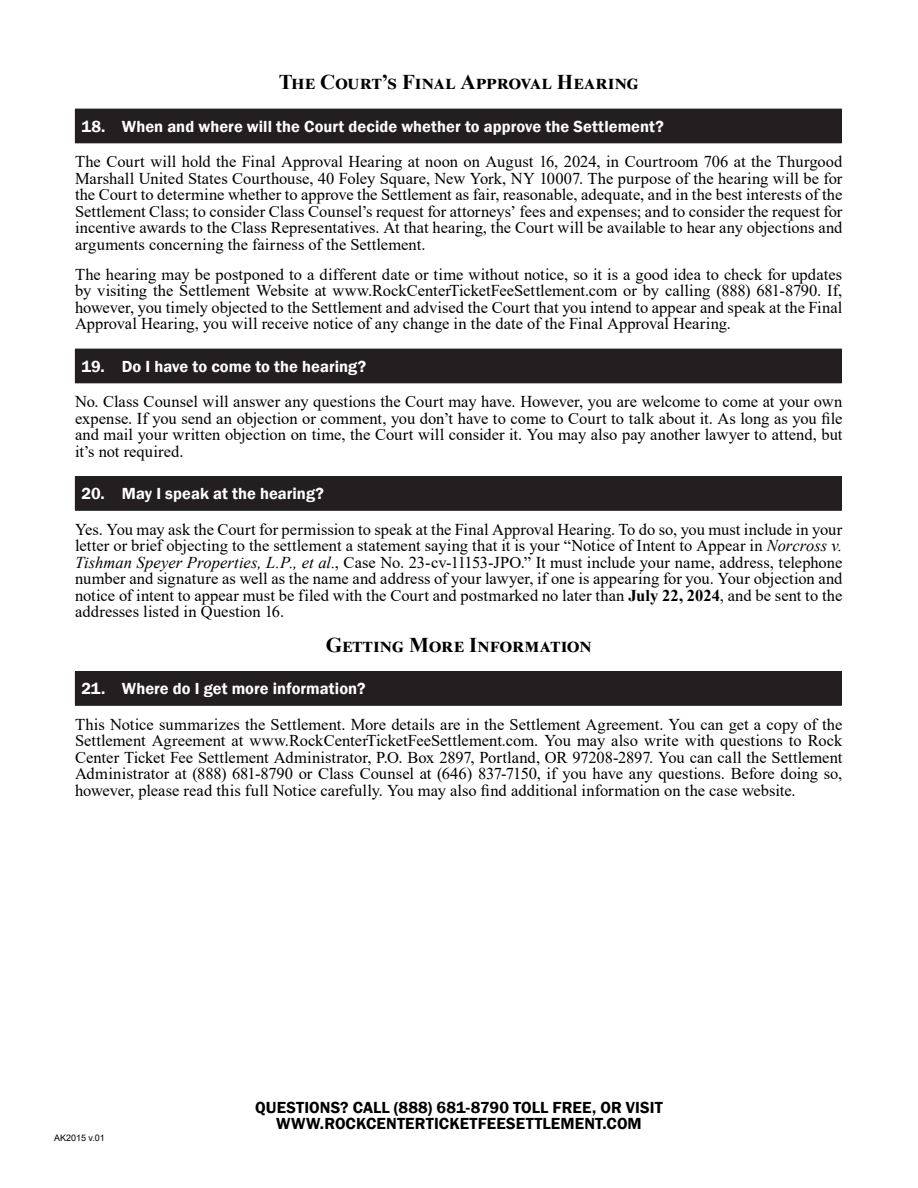
<style>
.page{position:relative;width:918px;height:1188px;background:#fff}
.page>*{position:absolute;margin:0;border:0;box-sizing:border-box;transform-origin:0 0}
.Body_Copy{font:700 21px "Times New Roman";letter-spacing:.03em;color:#000}
.Body_Copy-2{font:16.5px/16.5px "Times New Roman";color:#000;text-align:justify}
.t1{font:600 16.5px "Franklin Gothic";color:#fff}
.t2{font:600 16.5px/16.5px "Franklin Gothic";letter-spacing:.005em;color:#000;text-align:center}
.t3{font:9px "Arial";color:#000}
.s1{font-style:italic}
.s2{font-weight:700}
</style>
<div class="page">
<div style="left:75px;top:109px;width:766px;height:34px;background:#231f20"></div>
<hr style="left:841px;top:109px;width:1px;height:33px;background:#231f20">
<hr style="left:75px;top:142px;width:767px;height:1px;background:#231f20">
<div style="left:75px;top:349px;width:766px;height:34px;background:#231f20"></div>
<hr style="left:841px;top:349px;width:1px;height:33px;background:#231f20">
<hr style="left:75px;top:382px;width:767px;height:1px;background:#231f20">
<div style="left:75px;top:477px;width:766px;height:33px;background:#231f20"></div>
<hr style="left:75px;top:476px;width:767px;height:1px;background:#231f20">
<hr style="left:841px;top:477px;width:1px;height:33px;background:#231f20">
<hr style="left:75px;top:510px;width:767px;height:1px;background:#231f20">
<div style="left:75px;top:672px;width:766px;height:33px;background:#231f20"></div>
<hr style="left:75px;top:671px;width:767px;height:1px;background:#231f20">
<hr style="left:841px;top:672px;width:1px;height:33px;background:#231f20">
<hr style="left:75px;top:705px;width:767px;height:1px;background:#231f20">
<p class="Body_Copy" style="left:279px;top:67px;width:362px">The Court’s Final Approval Hearing</p>
<p class="t1" style="left:81px;top:116px;width:584px">18. When and where will the Court decide whether to approve the Settlement?</p>
<p class="Body_Copy-2" style="left:75px;top:153px;width:769px">The Court will hold the Final Approval Hearing at noon on August 16, 2024, in Courtroom 706 at the Thurgood Marshall United States Courthouse, 40 Foley Square, New York, NY 10007. The purpose of the hearing will be for the Court to determine whether to approve the Settlement as fair, reasonable, adequate, and in the best interests of the Settlement Class; to consider Class Counsel’s request for attorneys’ fees and expenses; and to consider the request for incentive awards to the Class Representatives. At that hearing, the Court will be available to hear any objections and arguments concerning the fairness of the Settlement.</p>
<p class="Body_Copy-2" style="left:75px;top:265px;width:769px">The hearing may be postponed to a different date or time without notice, so it is a good idea to check for updates by visiting the Settlement Website at www.RockCenterTicketFeeSettlement.com or by calling (888) 681-8790. If, however, you timely objected to the Settlement and advised the Court that you intend to appear and speak at the Final Approval Hearing, you will receive notice of any change in the date of the Final Approval Hearing.</p>
<p class="t1" style="left:81px;top:356px;width:286px">19. Do I have to come to the hearing?</p>
<p class="Body_Copy-2" style="left:75px;top:393px;width:769px">No. Class Counsel will answer any questions the Court may have. However, you are welcome to come at your own expense. If you send an objection or comment, you don’t have to come to Court to talk about it. As long as you file and mail your written objection on time, the Court will consider it. You may also pay another lawyer to attend, but it’s not required.</p>
<p class="t1" style="left:81px;top:484px;width:244px">20. May I speak at the hearing?</p>
<p class="Body_Copy-2" style="left:75px;top:520px;width:769px">Yes. You may ask the Court for permission to speak at the Final Approval Hearing. To do so, you must include in your letter or brief objecting to the settlement a statement saying that it is your “Notice of Intent to Appear in <span class="s1">Norcross v.<br>Tishman Speyer Properties, L.P., et al.</span>, Case No. 23-cv-11153-JPO.” It must include your name, address, telephone number and signature as well as the name and address of your lawyer, if one is appearing for you. Your objection and notice of intent to appear must be filed with the Court and postmarked no later than <span class="s2">July 22, 2024</span>, and be sent to the addresses listed in Question 16.</p>
<p class="Body_Copy" style="left:326px;top:630px;width:267px">Getting More Information</p>
<p class="t1" style="left:81px;top:679px;width:286px">21. Where do I get more information?</p>
<p class="Body_Copy-2" style="left:75px;top:715px;width:769px">This Notice summarizes the Settlement. More details are in the Settlement Agreement. You can get a copy of the Settlement Agreement at www.RockCenterTicketFeeSettlement.com. You may also write with questions to Rock Center Ticket Fee Settlement Administrator, P.O. Box 2897, Portland, OR 97208-2897. You can call the Settlement Administrator at (888) 681-8790 or Class Counsel at (646) 837-7150, if you have any questions. Before doing so, however, please read this full Notice carefully. You may also find additional information on the case website.</p>
<p class="t3" style="left:54px;top:1131px;width:52px">AK2015 v.01</p>
<p class="t2" style="left:255px;top:1099px;width:409px">QUESTIONS? CALL (888) 681-8790 TOLL FREE, OR VISIT<br>WWW.ROCKCENTERTICKETFEESETTLEMENT.COM</p>
</div>
